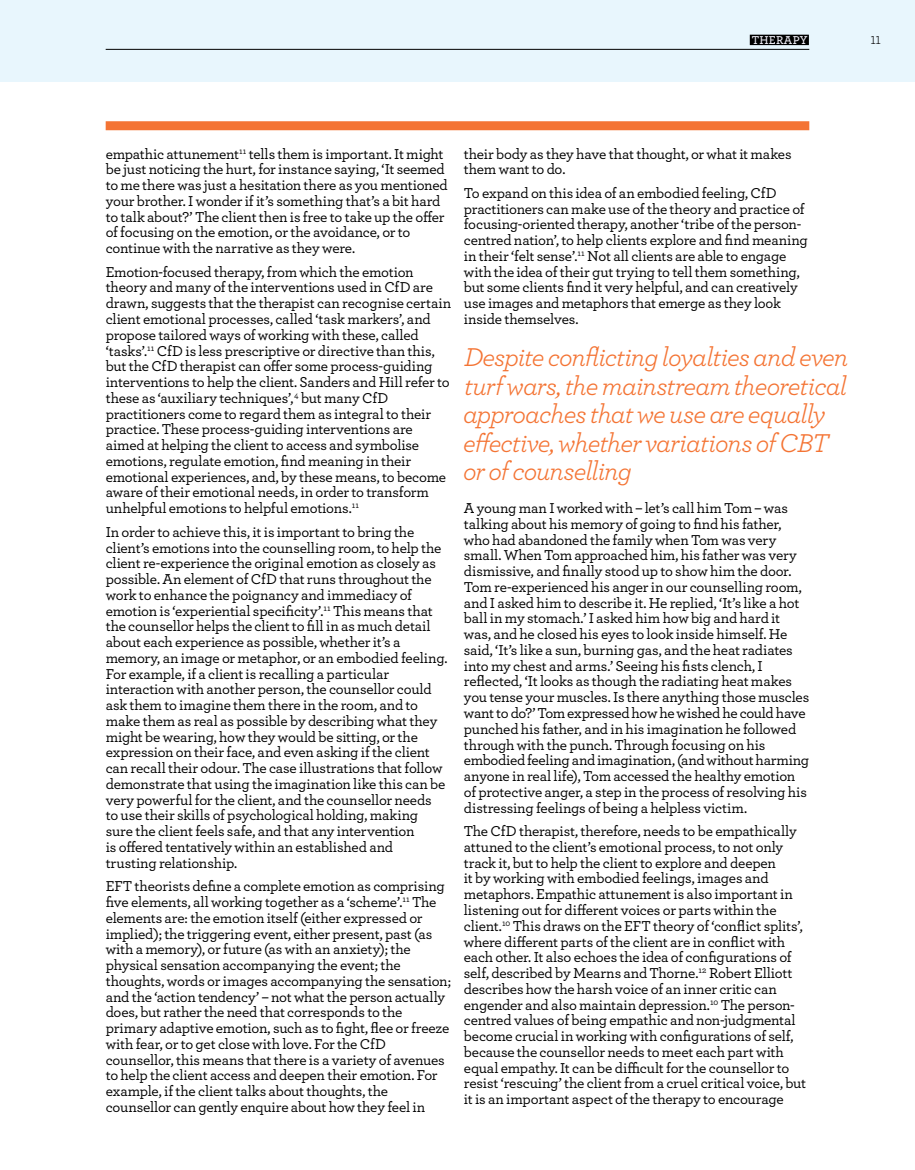
<style>
.page{position:relative;width:915px;height:1170px;background:#fff}
.page>*{position:absolute;margin:0;border:0;box-sizing:border-box;transform-origin:0 0}
.t1{font:italic 27px/28.5px "Archer";letter-spacing:-.035em;color:#f47434}
.t2{font:500 15px/15.8px "Archer";letter-spacing:-.015em;color:#000}
.t3{font:600 12px "Archer";letter-spacing:.015em;color:#ebeaf2}
.t4{font:12px "Archer";color:#000}
</style>
<div class="page">
<div style="left:0;top:0;width:914px;height:82px;background:#e8f6fd"></div>
<div style="left:106px;top:121px;width:703px;height:9px;background:#f47434"></div>
<div style="left:749px;top:35px;width:59px;height:10px;background:#000"></div>
<hr style="left:106px;top:49px;width:703px;height:1px;background:#000">
<p class="t3" style="left:751px;top:31px;width:57px">THERAPY</p>
<p class="t4" style="left:870px;top:31px;width:12px">11</p>
<p class="t2" style="left:106px;top:145px;width:343px">empathic attunement<sup>11</sup> tells them is important. It might be just noticing the hurt, for instance saying, ‘It seemed to me there was just a hesitation there as you mentioned your brother. I wonder if it’s something that’s a bit hard to talk about?’ The client then is free to take up the offer of focusing on the emotion, or the avoidance, or to continue with the narrative as they were.</p>
<p class="t2" style="left:106px;top:263px;width:347px">Emotion-focused therapy, from which the emotion theory and many of the interventions used in CfD are drawn, suggests that the therapist can recognise certain client emotional processes, called ‘task markers’, and propose tailored ways of working with these, called ‘tasks’.<sup>11</sup> CfD is less prescriptive or directive than this, but the CfD therapist can offer some process-guiding interventions to help the client. Sanders and Hill refer to these as ‘auxiliary techniques’,<sup>4</sup> but many CfD practitioners come to regard them as integral to their practice. These process-guiding interventions are aimed at helping the client to access and symbolise emotions, regulate emotion, find meaning in their emotional experiences, and, by these means, to become aware of their emotional needs, in order to transform unhelpful emotions to helpful emotions.<sup>11</sup></p>
<p class="t2" style="left:106px;top:523px;width:343px">In order to achieve this, it is important to bring the client’s emotions into the counselling room, to help the client re-experience the original emotion as closely as possible. An element of CfD that runs throughout the work to enhance the poignancy and immediacy of emotion is ‘experiential specificity’.<sup>11</sup> This means that the counsellor helps the client to fill in as much detail about each experience as possible, whether it’s a memory, an image or metaphor, or an embodied feeling.<br>For example, if a client is recalling a particular interaction with another person, the counsellor could ask them to imagine them there in the room, and to make them as real as possible by describing what they might be wearing, how they would be sitting, or the expression on their face, and even asking if the client can recall their odour. The case illustrations that follow demonstrate that using the imagination like this can be very powerful for the client, and the counsellor needs to use their skills of psychological holding, making sure the client feels safe, and that any intervention<br>is offered tentatively within an established and trusting relationship.</p>
<p class="t2" style="left:106px;top:877px;width:347px">EFT theorists define a complete emotion as comprising five elements, all working together as a ‘scheme’.<sup>11</sup> The elements are: the emotion itself (either expressed or implied); the triggering event, either present, past (as with a memory), or future (as with an anxiety); the physical sensation accompanying the event; the thoughts, words or images accompanying the sensation; and the ‘action tendency’ – not what the person actually does, but rather the need that corresponds to the primary adaptive emotion, such as to fight, flee or freeze with fear, or to get close with love. For the CfD counsellor, this means that there is a variety of avenues to help the client access and deepen their emotion. For example, if the client talks about thoughts, the counsellor can gently enquire about how they feel in</p>
<p class="t2" style="left:463px;top:145px;width:329px">their body as they have that thought, or what it makes them want to do.</p>
<p class="t2" style="left:463px;top:184px;width:345px">To expand on this idea of an embodied feeling, CfD practitioners can make use of the theory and practice of focusing-oriented therapy, another ‘tribe of the person&shy;centred nation’, to help clients explore and find meaning in their ‘felt sense’.<sup>11</sup> Not all clients are able to engage with the idea of their gut trying to tell them something, but some clients find it very helpful, and can creatively use images and metaphors that emerge as they look inside themselves.</p>
<h1 class="t1" style="left:463px;top:341px;width:386px">Despite conflicting loyalties and even turf wars, the mainstream theoretical approaches that we use are equally effective, whether variations of CBT or of counselling</h1>
<p class="t2" style="left:463px;top:499px;width:347px">A young man I worked with – let’s call him Tom – was talking about his memory of going to find his father, who had abandoned the family when Tom was very small. When Tom approached him, his father was very dismissive, and finally stood up to show him the door.<br>Tom re-experienced his anger in our counselling room, and I asked him to describe it. He replied, ‘It’s like a hot ball in my stomach.’ I asked him how big and hard it was, and he closed his eyes to look inside himself. He said, ‘It’s like a sun, burning gas, and the heat radiates into my chest and arms.’ Seeing his fists clench, I reflected, ‘It looks as though the radiating heat makes you tense your muscles. Is there anything those muscles want to do?’ Tom expressed how he wished he could have punched his father, and in his imagination he followed through with the punch. Through focusing on his embodied feeling and imagination, (and without harming anyone in real life), Tom accessed the healthy emotion of protective anger, a step in the process of resolving his distressing feelings of being a helpless victim.</p>
<p class="t2" style="left:463px;top:822px;width:344px">The CfD therapist, therefore, needs to be empathically attuned to the client’s emotional process, to not only track it, but to help the client to explore and deepen<br>it by working with embodied feelings, images and metaphors. Empathic attunement is also important in listening out for different voices or parts within the client.<sup>10</sup> This draws on the EFT theory of ‘conflict splits’, where different parts of the client are in conflict with each other. It also echoes the idea of configurations of self, described by Mearns and Thorne.<sup>12</sup> Robert Elliott describes how the harsh voice of an inner critic can engender and also maintain depression.<sup>10</sup> The person&shy;centred values of being empathic and non-judgmental become crucial in working with configurations of self, because the counsellor needs to meet each part with equal empathy. It can be difficult for the counsellor to resist ‘rescuing’ the client from a cruel critical voice, but it is an important aspect of the therapy to encourage</p>
</div>
